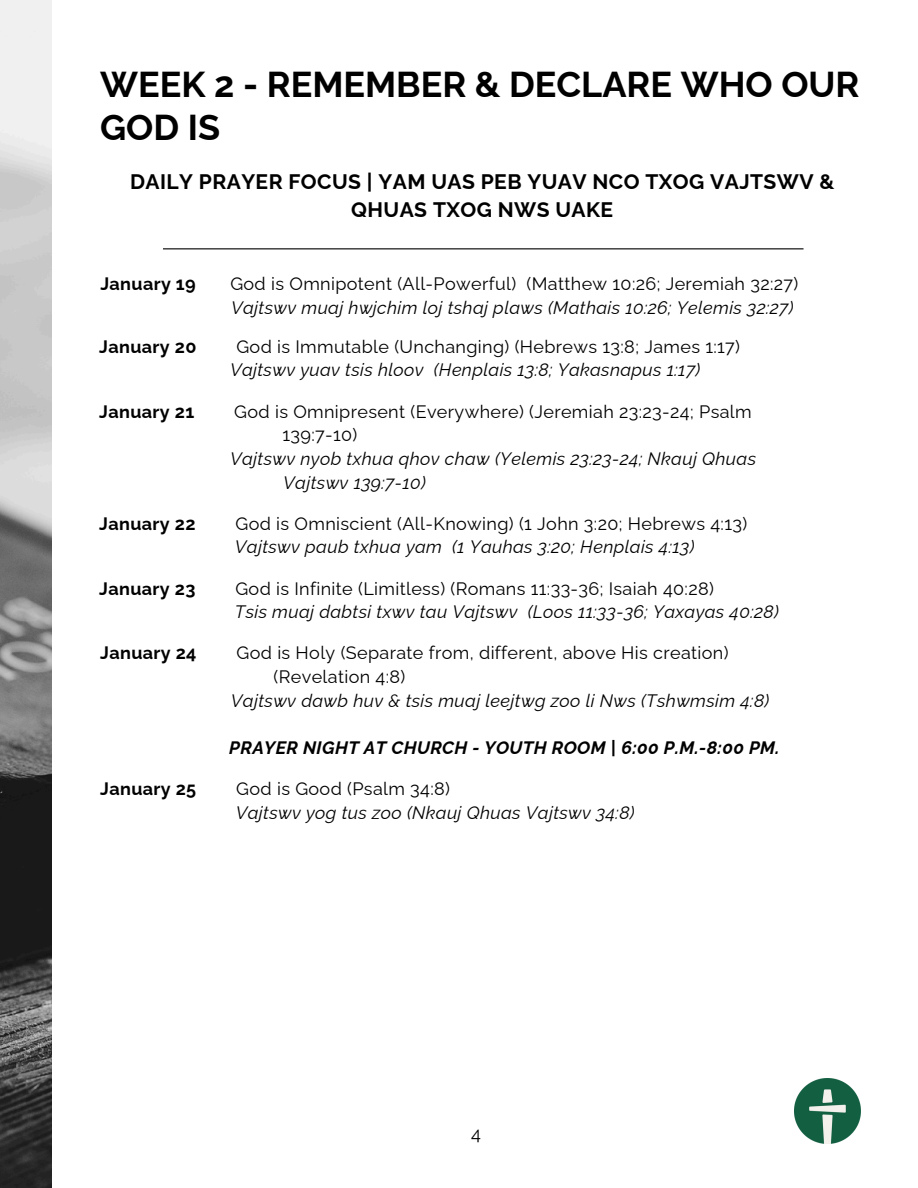
<style>
.page{position:relative;width:918px;height:1188px;background:#fff}
.page>*{position:absolute;margin:0;border:0;box-sizing:border-box;transform-origin:0 0}
.t1{font:700 36px/42.8px "Raleway";color:#000}
.t2{font:700 21px/28.2px "Raleway";letter-spacing:.02em;color:#000;text-align:center}
.t3{font:italic 18px "Raleway";letter-spacing:.02em;color:#000}
.t4{font:18px "Raleway";letter-spacing:.02em;color:#000}
.t5{font:700 18px "Raleway";letter-spacing:.02em;color:#000}
.t6{font:italic 700 18px "Raleway";letter-spacing:.02em;color:#000}
</style>
<div class="page">
<img style="left:0;top:0;width:52px;height:1188px">
<hr style="left:163px;top:248px;width:641px;height:1px;background:#000">
<img style="left:795px;top:1078px;width:65px;height:65px">
<p class="t1" style="left:100px;top:63px;width:761px">WEEK 2 - REMEMBER &amp; DECLARE WHO OUR<br>GOD IS</p>
<p class="t2" style="left:130px;top:167px;width:706px">DAILY PRAYER FOCUS | YAM UAS PEB YUAV NCO TXOG VAJTSWV &amp;<br>QHUAS TXOG NWS UAKE</p>
<p class="t5" style="left:100px;top:273px;width:97px">January 19</p>
<p class="t4" style="left:230px;top:273px;width:570px">God is Omnipotent (All-Powerful) (Matthew 10:26; Jeremiah 32:27)</p>
<p class="t3" style="left:231px;top:297px;width:564px">Vajtswv muaj hwjchim loj tshaj plaws (Mathais 10:26; Yelemis 32:27)</p>
<h1 class="t5" style="left:99px;top:336px;width:99px">January 20</h1>
<h1 class="t4" style="left:236px;top:336px;width:505px">God is Immutable (Unchanging) (Hebrews 13:8; James 1:17)</h1>
<h2 class="t3" style="left:230px;top:360px;width:472px">Vajtswv yuav tsis hloov (Henplais 13:8; Yakasnapus 1:17)</h2>
<p class="t5" style="left:99px;top:401px;width:96px">January 21</p>
<p class="t4" style="left:234px;top:401px;width:519px">God is Omnipresent (Everywhere) (Jeremiah 23:23-24; Psalm</p>
<p class="t4" style="left:282px;top:424px;width:76px">139:7-10)</p>
<p class="t3" style="left:230px;top:448px;width:527px">Vajtswv nyob txhua qhov chaw (Yelemis 23:23-24; Nkauj Qhuas</p>
<p class="t3" style="left:283px;top:472px;width:144px">Vajtswv 139:7-10)</p>
<p class="t5" style="left:99px;top:513px;width:98px">January 22</p>
<p class="t4" style="left:235px;top:513px;width:513px">God is Omniscient (All-Knowing) (1 John 3:20; Hebrews 4:13)</p>
<p class="t3" style="left:235px;top:536px;width:461px">Vajtswv paub txhua yam (1 Yauhas 3:20; Henplais 4:13)</p>
<p class="t5" style="left:99px;top:578px;width:98px">January 23</p>
<p class="t4" style="left:235px;top:578px;width:480px">God is Infinite (Limitless) (Romans 11:33-36; Isaiah 40:28)</p>
<p class="t3" style="left:235px;top:601px;width:545px">Tsis muaj dabtsi txwv tau Vajtswv (Loos 11:33-36; Yaxayas 40:28)</p>
<p class="t5" style="left:100px;top:642px;width:98px">January 24</p>
<p class="t4" style="left:237px;top:642px;width:494px">God is Holy (Separate from, different, above His creation)</p>
<p class="t4" style="left:273px;top:666px;width:133px">(Revelation 4:8)</p>
<p class="t3" style="left:231px;top:690px;width:540px">Vajtswv dawb huv &amp; tsis muaj leejtwg zoo li Nws (Tshwmsim 4:8)</p>
<p class="t6" style="left:229px;top:737px;width:552px">PRAYER NIGHT AT CHURCH - YOUTH ROOM | 6:00 P.M.-8:00 PM.</p>
<p class="t5" style="left:100px;top:778px;width:98px">January 25</p>
<p class="t4" style="left:236px;top:778px;width:215px">God is Good (Psalm 34:8)</p>
<p class="t3" style="left:236px;top:802px;width:400px">Vajtswv yog tus zoo (Nkauj Qhuas Vajtswv 34:8)</p>
<p class="t4" style="left:471px;top:1123px;width:11px">4</p>
</div>
